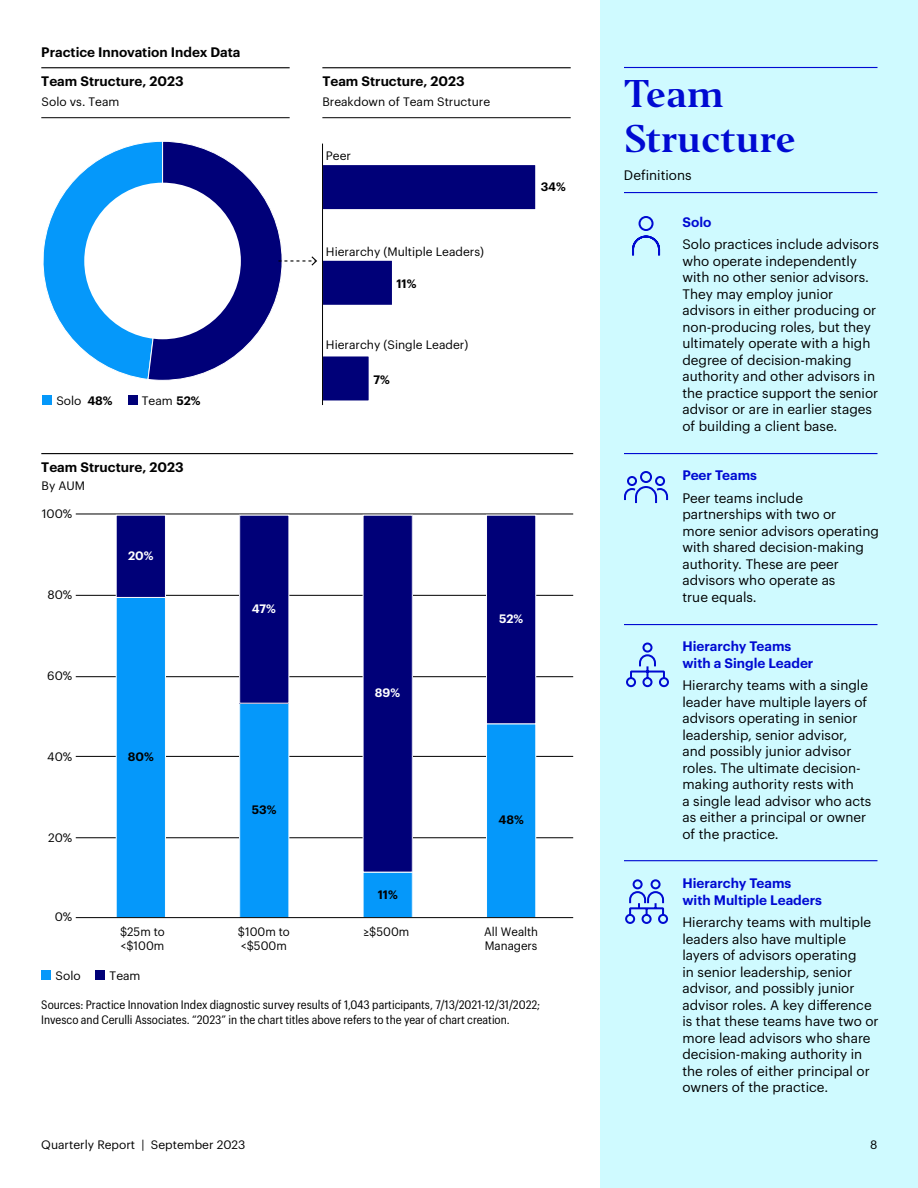
<style>
.page{position:relative;width:918px;height:1188px;background:#fff}
.page>*{position:absolute;margin:0;border:0;box-sizing:border-box;transform-origin:0 0}
.t1{font:36px/45px "Invesco Editor";color:#000ad2}
.t2{font:13.5px/16.5px "Graphik";color:#000}
.t3{font:600 13.5px "Graphik";color:#000}
.t4{font:600 13.5px/16.5px "Graphik";color:#000ad2}
.t5{font:12px "Graphik";color:#000}
.t6{font:12px/15px "Graphik Compact";color:#000}
.t7{font:12px/14.4px "Graphik";color:#000;scale:.96 1}
.t8{font:600 12px "Graphik";color:#000}
.t9{font:600 12px "Graphik";color:#fff}
.s1{font-weight:600}
</style>
<div class="page">
<hr style="left:76px;top:595px;width:497px;height:1px;background:#000">
<hr style="left:76px;top:676px;width:497px;height:1px;background:#000">
<hr style="left:76px;top:756px;width:497px;height:1px;background:#000">
<hr style="left:76px;top:838px;width:497px;height:1px;background:#000">
<hr style="left:76px;top:514px;width:497px;height:1px;background:#000">
<div style="left:487px;top:724px;width:49px;height:194px;background:#0598fa"></div>
<div style="left:486px;top:723px;width:50px;height:195px;border:1px solid #fff"></div>
<div style="left:363px;top:872px;width:49px;height:46px;background:#0598fa"></div>
<div style="left:363px;top:872px;width:50px;height:46px;border:1px solid #fff"></div>
<div style="left:240px;top:703px;width:49px;height:215px;background:#0598fa"></div>
<div style="left:239px;top:703px;width:50px;height:215px;border:1px solid #fff"></div>
<div style="left:116px;top:597px;width:49px;height:321px;background:#0598fa"></div>
<div style="left:116px;top:597px;width:50px;height:321px;border:1px solid #fff"></div>
<div style="left:487px;top:515px;width:49px;height:209px;background:#000078"></div>
<div style="left:486px;top:515px;width:50px;height:209px;border:1px solid #fff"></div>
<div style="left:363px;top:515px;width:49px;height:357px;background:#000078"></div>
<div style="left:363px;top:515px;width:50px;height:357px;border:1px solid #fff"></div>
<div style="left:240px;top:515px;width:49px;height:188px;background:#000078"></div>
<div style="left:239px;top:515px;width:50px;height:189px;border:1px solid #fff"></div>
<div style="left:116px;top:515px;width:49px;height:82px;background:#000078"></div>
<div style="left:116px;top:515px;width:50px;height:83px;border:1px solid #fff"></div>
<hr style="left:41px;top:453px;width:532px;height:1px;background:#000">
<div style="left:96px;top:970px;width:9px;height:10px;background:#000078"></div>
<div style="left:42px;top:971px;width:9px;height:9px;background:#0598fa"></div>
<hr style="left:76px;top:917px;width:497px;height:1px;background:#000">
<div style="left:601px;top:0;width:317px;height:1188px;background:#cffaff"></div>
<div style="left:323px;top:356px;width:46px;height:45px;background:#000078"></div>
<div style="left:322px;top:356px;width:48px;height:45px;border:1px solid #fff"></div>
<div style="left:323px;top:260px;width:69px;height:45px;background:#000078"></div>
<div style="left:322px;top:260px;width:71px;height:46px;border:1px solid #fff"></div>
<div style="left:323px;top:165px;width:213px;height:45px;background:#000078"></div>
<div style="left:322px;top:164px;width:214px;height:46px;border:1px solid #fff"></div>
<hr style="left:41px;top:67px;width:249px;height:1px;background:#000">
<hr style="left:322px;top:67px;width:249px;height:1px;background:#000">
<hr style="left:41px;top:117px;width:249px;height:1px;background:#000">
<hr style="left:322px;top:117px;width:249px;height:1px;background:#000">
<div style="left:43px;top:396px;width:9px;height:9px;background:#0598fa"></div>
<div style="left:128px;top:396px;width:9px;height:9px;background:#000078"></div>
<svg style="left:43px;top:141px;width:274px;height:240px"></svg>
<hr style="left:322px;top:144px;width:1px;height:261px;background:#000">
<hr style="left:624px;top:67px;width:254px;height:1px;background:#000ad2">
<hr style="left:624px;top:192px;width:254px;height:1px;background:#000ad2">
<hr style="left:624px;top:453px;width:254px;height:1px;background:#000ad2">
<hr style="left:624px;top:624px;width:254px;height:1px;background:#000ad2">
<hr style="left:624px;top:860px;width:254px;height:1px;background:#000ad2">
<svg style="left:632px;top:216px;width:29px;height:40px"></svg>
<svg style="left:624px;top:471px;width:45px;height:33px"></svg>
<div style="left:627px;top:476px;width:10px;height:10px;border:2px solid #000ad1;border-radius:50%"></div>
<svg style="left:626px;top:642px;width:43px;height:46px"></svg>
<svg style="left:625px;top:879px;width:44px;height:45px"></svg>
<p class="t3" style="left:41px;top:42px;width:201px">Practice Innovation Index Data</p>
<p class="t5" style="left:42px;top:45px;width:79px">Solo vs. Team</p>
<p class="t3" style="left:41px;top:71px;width:144px">Team Structure, 2023</p>
<p class="t3" style="left:322px;top:71px;width:144px">Team Structure, 2023</p>
<p class="t5" style="left:42px;top:93px;width:79px">Solo vs. Team</p>
<p class="t5" style="left:322px;top:93px;width:169px">Breakdown of Team Structure</p>
<p class="t5" style="left:326px;top:99px;width:27px">Peer</p>
<p class="t5" style="left:56px;top:391px;width:58px">Solo <span class="s1">48%</span></p>
<p class="t5" style="left:142px;top:391px;width:60px">Team <span class="s1">52%</span></p>
<p class="t3" style="left:41px;top:457px;width:144px">Team Structure, 2023</p>
<p class="t5" style="left:42px;top:477px;width:45px">By AUM</p>
<p class="t5" style="left:42px;top:504px;width:32px">100%</p>
<p class="t5" style="left:47px;top:585px;width:26px">80%</p>
<p class="t5" style="left:47px;top:666px;width:27px">60%</p>
<p class="t5" style="left:47px;top:747px;width:26px">40%</p>
<p class="t5" style="left:48px;top:828px;width:26px">20%</p>
<p class="t5" style="left:55px;top:908px;width:19px">0%</p>
<p class="t9" style="left:128px;top:547px;width:27px">20%</p>
<p class="t8" style="left:128px;top:748px;width:27px">80%</p>
<p class="t5" style="left:326px;top:147px;width:27px">Peer</p>
<p class="t5" style="left:326px;top:242px;width:160px">Hierarchy (Multiple Leaders)</p>
<p class="t8" style="left:396px;top:274px;width:22px">11%</p>
<p class="t5" style="left:326px;top:336px;width:144px">Hierarchy (Single Leader)</p>
<p class="t8" style="left:374px;top:371px;width:18px">7%</p>
<p class="t8" style="left:541px;top:177px;width:27px">34%</p>
<p class="t9" style="left:252px;top:599px;width:26px">47%</p>
<p class="t8" style="left:252px;top:801px;width:26px">53%</p>
<p class="t9" style="left:375px;top:684px;width:27px">89%</p>
<p class="t8" style="left:378px;top:885px;width:22px">11%</p>
<p class="t9" style="left:499px;top:610px;width:26px">52%</p>
<p class="t8" style="left:499px;top:811px;width:27px">48%</p>
<p class="t7" style="left:120px;top:923px;width:48px">$25m to &lt;$100m</p>
<p class="t7" style="left:484px;top:923px;width:58px">All Wealth<br>Managers</p>
<p class="t7" style="left:238px;top:923px;width:56px">$100m to</p>
<p class="t7" style="left:363px;top:923px;width:49px">≥$500m</p>
<p class="t7" style="left:241px;top:938px;width:49px">&lt;$500m</p>
<p class="t5" style="left:56px;top:966px;width:27px">Solo</p>
<p class="t5" style="left:110px;top:966px;width:32px">Team</p>
<p class="t7" style="left:120px;top:971px;width:48px">$25m to</p>
<p class="t6" style="left:41px;top:996px;width:500px">Sources: Practice Innovation Index diagnostic survey results of 1,043 participants, 7/13/2021-12/31/2022;<br>Invesco and Cerulli Associates. “2023” in the chart titles above refers to the year of chart creation.</p>
<p class="t5" style="left:56px;top:1014px;width:27px">Solo</p>
<p class="t5" style="left:110px;top:1014px;width:32px">Team</p>
<p class="t5" style="left:41px;top:1135px;width:206px">Quarterly Report | September 2023</p>
<h1 class="t1" style="left:624px;top:72px;width:173px">Team<br>Structure</h1>
<p class="t2" style="left:624px;top:166px;width:69px">Definitions</p>
<p class="t4" style="left:682px;top:213px;width:31px">Solo</p>
<p class="t2" style="left:682px;top:235px;width:198px">Solo practices include advisors who operate independently with no other senior advisors.<br>They may employ junior advisors in either producing or non-producing roles, but they ultimately operate with a high degree of decision-making authority and other advisors in the practice support the senior advisor or are in earlier stages of building a client base.</p>
<p class="t4" style="left:682px;top:466px;width:76px">Peer Teams</p>
<p class="t2" style="left:682px;top:489px;width:198px">Peer teams include partnerships with two or<br>more senior advisors operating with shared decision-making authority. These are peer advisors who operate as<br>true equals.</p>
<p class="t4" style="left:682px;top:637px;width:133px">Hierarchy Teams with a Single Leader</p>
<p class="t2" style="left:682px;top:676px;width:191px">Hierarchy teams with a single leader have multiple layers of advisors operating in senior leadership, senior advisor, and possibly junior advisor roles. The ultimate decision&shy;making authority rests with<br>a single lead advisor who acts as either a principal or owner of the practice.</p>
<p class="t4" style="left:682px;top:874px;width:141px">Hierarchy Teams with Multiple Leaders</p>
<p class="t2" style="left:682px;top:913px;width:198px">Hierarchy teams with multiple leaders also have multiple layers of advisors operating<br>in senior leadership, senior advisor, and possibly junior advisor roles. A key difference is that these teams have two or more lead advisors who share decision-making authority in the roles of either principal or owners of the practice.</p>
<p class="t5" style="left:870px;top:1135px;width:9px">8</p>
</div>
